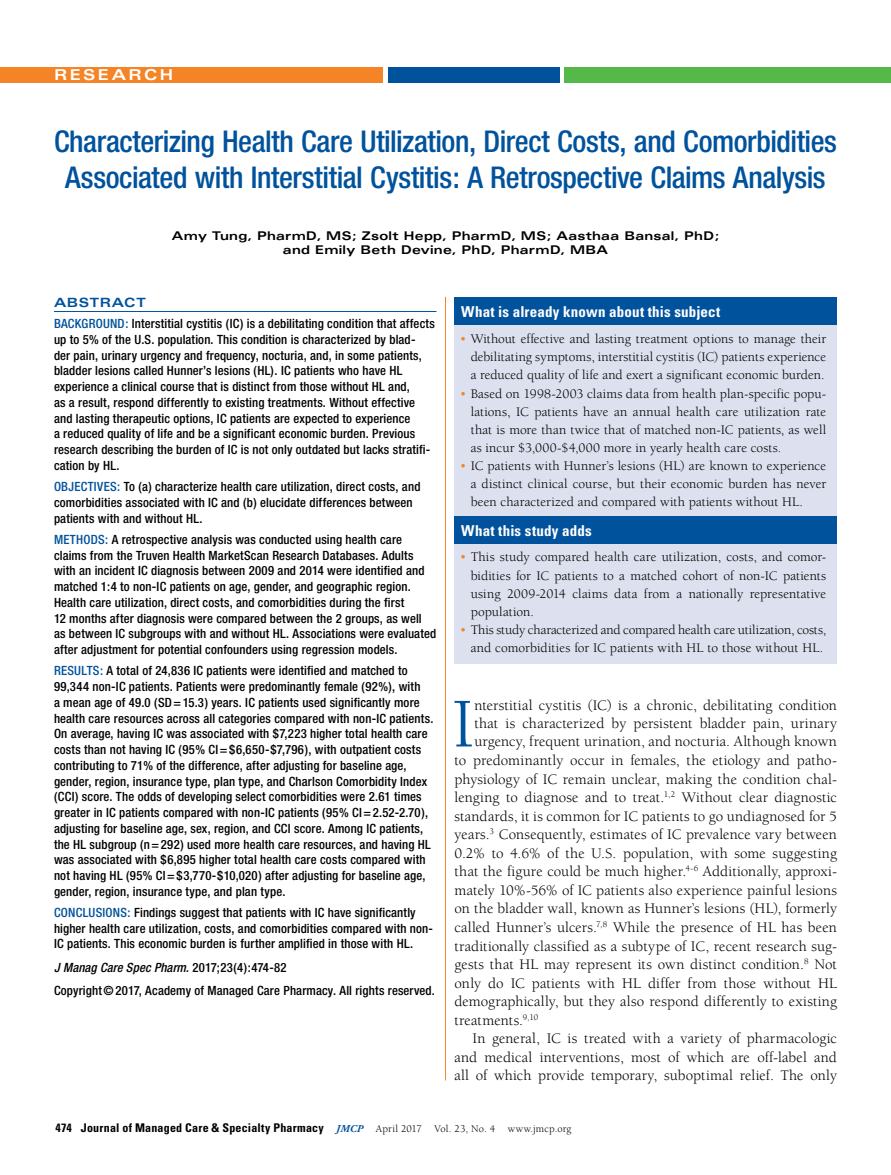
<style>
.page{position:relative;width:891px;height:1175px;background:#fff}
.page>*{position:absolute;margin:0;border:0;box-sizing:border-box;transform-origin:0 0}
.t1{font:71.7px "Berkeley Pro";color:#00529c}
.t2{font:500 condensed 30px/36px "Helvetica Neue";letter-spacing:-.015em;color:#00529c;text-align:center}
.t3{font:15px "Berkeley Pro";letter-spacing:.005em;color:#000}
.t4{font:700 condensed 15px "Univers";letter-spacing:.01em;color:#fff}
.t5{font:700 expanded 15px "Univers";letter-spacing:.16em;color:#fff}
.t6{font:13.5px/18px "Berkeley Pro";color:#000;text-align:justify}
.t7{font:500 condensed 12.75px/15.8px "Helvetica Neue";letter-spacing:.01em;color:#000}
.t8{font:700 expanded 12.75px "Univers";letter-spacing:.045em;color:#00529c}
.t9{font:700 expanded 12px/13.5px "Univers";letter-spacing:.02em;color:#000;text-align:center}
.t10{font:700 condensed 12px "Univers";letter-spacing:.015em;color:#000}
.s1{color:#00529c}
.s2{font-style:italic}
.s3{color:#f58427}
.s4{font-family:"Adobe Garamond Pro";font-style:italic;font-stretch:normal;font-size:10.5px;color:#00529c}
.s5{font-family:"Berkeley Pro";font-weight:400;font-stretch:normal;font-size:10.5px}
</style>
<div class="page">
<hr style="left:54px;top:311px;width:382px;height:1px;background:#00529c">
<hr style="left:445px;top:297px;width:1px;height:783px;background:#f58427">
<div style="left:0;top:67px;width:383px;height:15px;background:#f58427"></div>
<div style="left:388px;top:67px;width:172px;height:15px;background:#00529c"></div>
<div style="left:565px;top:67px;width:326px;height:16px;background:#54b948"></div>
<div style="left:455px;top:315px;width:382px;height:287px;background:#dde1ef"></div>
<div style="left:455px;top:297px;width:382px;height:27px;background:#00529c"></div>
<div style="left:455px;top:525px;width:382px;height:139px;background:#dde1ef"></div>
<div style="left:455px;top:516px;width:382px;height:27px;background:#00529c"></div>
<p class="t5" style="left:54px;top:66px;width:121px">RESEARCH</p>
<h2 class="t2" style="left:54px;top:123px;width:784px">Characterizing Health Care Utilization, Direct Costs, and Comorbidities<br>Associated with Interstitial Cystitis: A Retrospective Claims Analysis</h2>
<p class="t9" style="left:172px;top:229px;width:549px">Amy Tung, PharmD, MS; Zsolt Hepp, PharmD, MS; Aasthaa Bansal, PhD; and Emily Beth Devine, PhD, PharmD, MBA</p>
<p class="t8" style="left:54px;top:295px;width:93px">ABSTRACT</p>
<p class="t7" style="left:54px;top:316px;width:382px"><span class="s1">BACKGROUND:</span> Interstitial cystitis (IC) is a debilitating condition that affects up to 5% of the U.S. population. This condition is characterized by blad&shy;der pain, urinary urgency and frequency, nocturia, and, in some patients, bladder lesions called Hunner’s lesions (HL). IC patients who have HL experience a clinical course that is distinct from those without HL and,<br>as a result, respond differently to existing treatments. Without effective and lasting therapeutic options, IC patients are expected to experience<br>a reduced quality of life and be a significant economic burden. Previous research describing the burden of IC is not only outdated but lacks stratifi&shy;cation by HL.</p>
<p class="t7" style="left:54px;top:478px;width:368px"><span class="s1">OBJECTIVES:</span> To (a) characterize health care utilization, direct costs, and comorbidities associated with IC and (b) elucidate differences between patients with and without HL.</p>
<p class="t7" style="left:54px;top:531px;width:384px"><span class="s1">METHODS:</span> A retrospective analysis was conducted using health care claims from the Truven Health MarketScan Research Databases. Adults with an incident IC diagnosis between 2009 and 2014 were identified and matched 1:4 to non-IC patients on age, gender, and geographic region.<br>Health care utilization, direct costs, and comorbidities during the first<br>12 months after diagnosis were compared between the 2 groups, as well as between IC subgroups with and without HL. Associations were evaluated after adjustment for potential confounders using regression models.</p>
<p class="t7" style="left:54px;top:662px;width:381px"><span class="s1">RESULTS:</span> A total of 24,836 IC patients were identified and matched to 99,344 non-IC patients. Patients were predominantly female (92%), with<br>a mean age of 49.0 (SD=15.3) years. IC patients used significantly more health care resources across all categories compared with non-IC patients.<br>On average, having IC was associated with $7,223 higher total health care costs than not having IC (95% CI=$6,650-$7,796), with outpatient costs contributing to 71% of the difference, after adjusting for baseline age, gender, region, insurance type, plan type, and Charlson Comorbidity Index (CCI) score. The odds of developing select comorbidities were 2.61 times greater in IC patients compared with non-IC patients (95% CI=2.52-2.70), adjusting for baseline age, sex, region, and CCI score. Among IC patients, the HL subgroup (n=292) used more health care resources, and having HL was associated with $6,895 higher total health care costs compared with not having HL (95% CI=$3,770-$10,020) after adjusting for baseline age, gender, region, insurance type, and plan type.</p>
<p class="t7" style="left:54px;top:904px;width:381px"><span class="s1">CONCLUSIONS:</span> Findings suggest that patients with IC have significantly higher health care utilization, costs, and comorbidities compared with non-<br>IC patients. This economic burden is further amplified in those with HL.</p>
<p class="t7" style="left:54px;top:955px;width:382px;line-height:23.4px"><span class="s2">J Manag Care Spec Pharm.</span> 2017;23(4):474-82<br>Copyright©2017, Academy of Managed Care Pharmacy. All rights reserved.</p>
<p class="t4" style="left:461px;top:302px;width:261px">What is already known about this subject</p>
<p class="t6" style="left:471px;top:330px;width:357px;text-indent:-11px"><span class="s3">•</span> Without effective and lasting treatment options to manage their debilitating symptoms, interstitial cystitis (IC) patients experience a reduced quality of life and exert a significant economic burden.</p>
<p class="t6" style="left:471px;top:384px;width:357px;text-indent:-11px"><span class="s3">•</span> Based on 1998-2003 claims data from health plan-specific popu&shy;lations, IC patients have an annual health care utilization rate that is more than twice that of matched non-IC patients, as well as incur $3,000-$4,000 more in yearly health care costs.</p>
<p class="t6" style="left:471px;top:456px;width:357px;text-indent:-11px"><span class="s3">•</span> IC patients with Hunner’s lesions (HL) are known to experience a distinct clinical course, but their economic burden has never been characterized and compared with patients without HL.</p>
<p class="t4" style="left:461px;top:521px;width:132px">What this study adds</p>
<p class="t6" style="left:471px;top:548px;width:357px;text-indent:-11px"><span class="s3">•</span> This study compared health care utilization, costs, and comor&shy;bidities for IC patients to a matched cohort of non-IC patients using 2009-2014 claims data from a nationally representative population.</p>
<p class="t6" style="left:460px;top:620px;width:368px;text-align:center"><span class="s3">•</span> This study characterized and compared health care utilization, costs, and comorbidities for IC patients with HL to those without HL.</p>
<h1 class="t1" style="left:452px;top:684px;width:24px">I</h1>
<p class="t3" style="left:474px;top:697px;width:364px">nterstitial cystitis (IC) is a chronic, debilitating condition</p>
<p class="t3" style="left:474px;top:715px;width:364px">that is characterized by persistent bladder pain, urinary</p>
<p class="t3" style="left:474px;top:733px;width:364px">urgency, frequent urination, and nocturia. Although known</p>
<p class="t3" style="left:455px;top:752px;width:384px">to predominantly occur in females, the etiology and patho-</p>
<p class="t3" style="left:455px;top:770px;width:384px">physiology of IC remain unclear, making the condition chal-</p>
<p class="t3" style="left:455px;top:789px;width:384px">lenging to diagnose and to treat.<sup>1,2</sup> Without clear diagnostic</p>
<p class="t3" style="left:455px;top:807px;width:384px">standards, it is common for IC patients to go undiagnosed for 5</p>
<p class="t3" style="left:455px;top:826px;width:384px">years.<sup>3</sup> Consequently, estimates of IC prevalence vary between</p>
<p class="t3" style="left:455px;top:844px;width:384px">0.2% to 4.6% of the U.S. population, with some suggesting</p>
<p class="t3" style="left:455px;top:863px;width:384px">that the figure could be much higher.<sup>4-6</sup> Additionally, approxi-</p>
<p class="t3" style="left:455px;top:882px;width:384px">mately 10%-56% of IC patients also experience painful lesions</p>
<p class="t3" style="left:455px;top:900px;width:384px">on the bladder wall, known as Hunner’s lesions (HL), formerly</p>
<p class="t3" style="left:455px;top:919px;width:384px">called Hunner’s ulcers.<sup>7,8</sup> While the presence of HL has been</p>
<p class="t3" style="left:455px;top:937px;width:384px">traditionally classified as a subtype of IC, recent research sug-</p>
<p class="t3" style="left:455px;top:956px;width:384px">gests that HL may represent its own distinct condition.<sup>8</sup> Not</p>
<p class="t3" style="left:455px;top:974px;width:384px">only do IC patients with HL differ from those without HL</p>
<p class="t3" style="left:455px;top:993px;width:384px">demographically, but they also respond differently to existing</p>
<p class="t3" style="left:455px;top:1011px;width:85px">treatments.<sup>9,10</sup></p>
<p class="t3" style="left:473px;top:1030px;width:366px">In general, IC is treated with a variety of pharmacologic</p>
<p class="t3" style="left:455px;top:1048px;width:384px">and medical interventions, most of which are off-label and</p>
<p class="t3" style="left:455px;top:1067px;width:384px">all of which provide temporary, suboptimal relief. The only</p>
<p class="t10" style="left:56px;top:1120px;width:517px">474 Journal of Managed Care &amp; Specialty Pharmacy <span class="s4">JMCP</span> <span class="s5">April 2017 Vol. 23, No. 4 www.jmcp.org</span></p>
</div>
